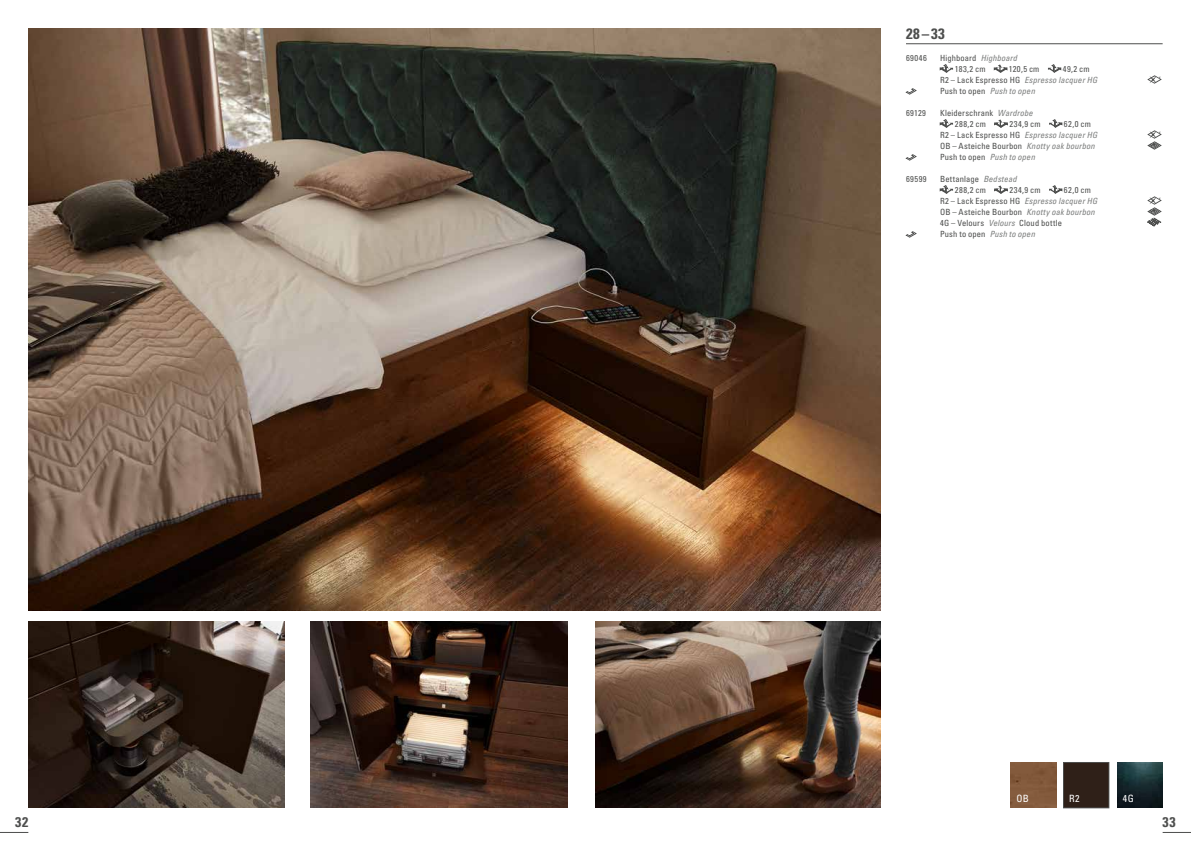
<style>
.page{position:relative;width:1191px;height:842px;background:#fff}
.page>*{position:absolute;margin:0;border:0;box-sizing:border-box;transform-origin:0 0}
.t1{font:700 condensed 15px "Univers LT Pro";color:#4d4e4d}
.t2{font:700 condensed 14px "Univers LT Pro";color:#4d4e4d}
.t3{font:condensed 10px "Univers LT Pro";color:#fff}
.t4{font:condensed 8.5px/11px "Univers LT Pro";letter-spacing:.02em;color:#4d4e4d}
.s1{font-style:italic;color:#7d7f7e}
</style>
<div class="page">
<svg style="left:1162px;top:832px;width:29px;height:1px"></svg>
<svg style="left:0;top:832px;width:28px;height:1px"></svg>
<div style="left:1010px;top:763px;width:46px;height:45px;background:#835a3c"></div>
<img style="left:1117px;top:763px;width:45px;height:45px">
<hr style="left:906px;top:44px;width:256px;height:1px;background:#4d4e4d">
<svg style="left:940px;top:64px;width:13px;height:9px"></svg>
<svg style="left:994px;top:64px;width:13px;height:9px"></svg>
<svg style="left:1048px;top:64px;width:13px;height:9px"></svg>
<svg style="left:1147px;top:75px;width:14px;height:9px"></svg>
<svg style="left:905px;top:88px;width:11px;height:7px"></svg>
<svg style="left:940px;top:119px;width:13px;height:9px"></svg>
<svg style="left:994px;top:119px;width:13px;height:9px"></svg>
<svg style="left:1049px;top:119px;width:13px;height:9px"></svg>
<svg style="left:1147px;top:130px;width:14px;height:20px"></svg>
<svg style="left:905px;top:154px;width:11px;height:7px"></svg>
<svg style="left:940px;top:185px;width:13px;height:9px"></svg>
<svg style="left:994px;top:185px;width:13px;height:9px"></svg>
<svg style="left:1049px;top:185px;width:13px;height:9px"></svg>
<svg style="left:1147px;top:196px;width:14px;height:31px"></svg>
<svg style="left:905px;top:231px;width:11px;height:7px"></svg>
<img style="left:28px;top:28px;width:852px;height:582px">
<img style="left:28px;top:621px;width:257px;height:187px">
<img style="left:310px;top:621px;width:257px;height:187px">
<img style="left:595px;top:621px;width:285px;height:187px">
<div style="left:1065px;top:764px;width:42px;height:42px;background:#2f2018"></div>
<div style="left:1063px;top:762px;width:46px;height:46px;border:1px solid #4d4e4d"></div>
<h1 class="t1" style="left:906px;top:25px;width:40px">28–33</h1>
<p class="t4" style="left:906px;top:53px;width:22px">69046</p>
<p class="t4" style="left:955px;top:53px;width:64px;text-indent:-15px">Highboard <span class="s1">Highboard<br></span>183,2 cm</p>
<p class="t4" style="left:1009px;top:64px;width:32px">120,5 cm</p>
<p class="t4" style="left:940px;top:64px;width:159px;text-indent:123px">49,2 cm<br>R2 – Lack Espresso HG <span class="s1">Espresso lacquer HG<br></span>Push to open <span class="s1">Push to open</span></p>
<p class="t4" style="left:906px;top:108px;width:22px">69129</p>
<p class="t4" style="left:955px;top:108px;width:79px;text-indent:-15px">Kleiderschrank <span class="s1">Wardrobe<br></span>288,2 cm</p>
<p class="t4" style="left:940px;top:119px;width:159px;text-indent:124px">62,0 cm<br>R2 – Lack Espresso HG <span class="s1">Espresso lacquer HG<br></span>OB – Asteiche Bourbon <span class="s1">Knotty oak bourbon<br></span>Push to open <span class="s1">Push to open</span></p>
<p class="t4" style="left:1009px;top:119px;width:33px">234,9 cm</p>
<p class="t4" style="left:906px;top:174px;width:22px">69599</p>
<p class="t4" style="left:955px;top:174px;width:63px;text-indent:-15px">Bettanlage <span class="s1">Bedstead<br></span>288,2 cm</p>
<p class="t4" style="left:940px;top:185px;width:159px;text-indent:124px">62,0 cm<br>R2 – Lack Espresso HG <span class="s1">Espresso lacquer HG<br></span>OB – Asteiche Bourbon <span class="s1">Knotty oak bourbon<br></span>4G – Velours <span class="s1">Velours</span> Cloud bottle<br>Push to open <span class="s1">Push to open</span></p>
<p class="t4" style="left:1009px;top:185px;width:33px">234,9 cm</p>
<p class="t3" style="left:1016px;top:792px;width:14px">OB</p>
<p class="t3" style="left:1069px;top:792px;width:12px">R2</p>
<p class="t3" style="left:1123px;top:792px;width:13px">4G</p>
<h2 class="t2" style="left:15px;top:813px;width:15px">32</h2>
<h2 class="t2" style="left:1162px;top:813px;width:15px">33</h2>
</div>
